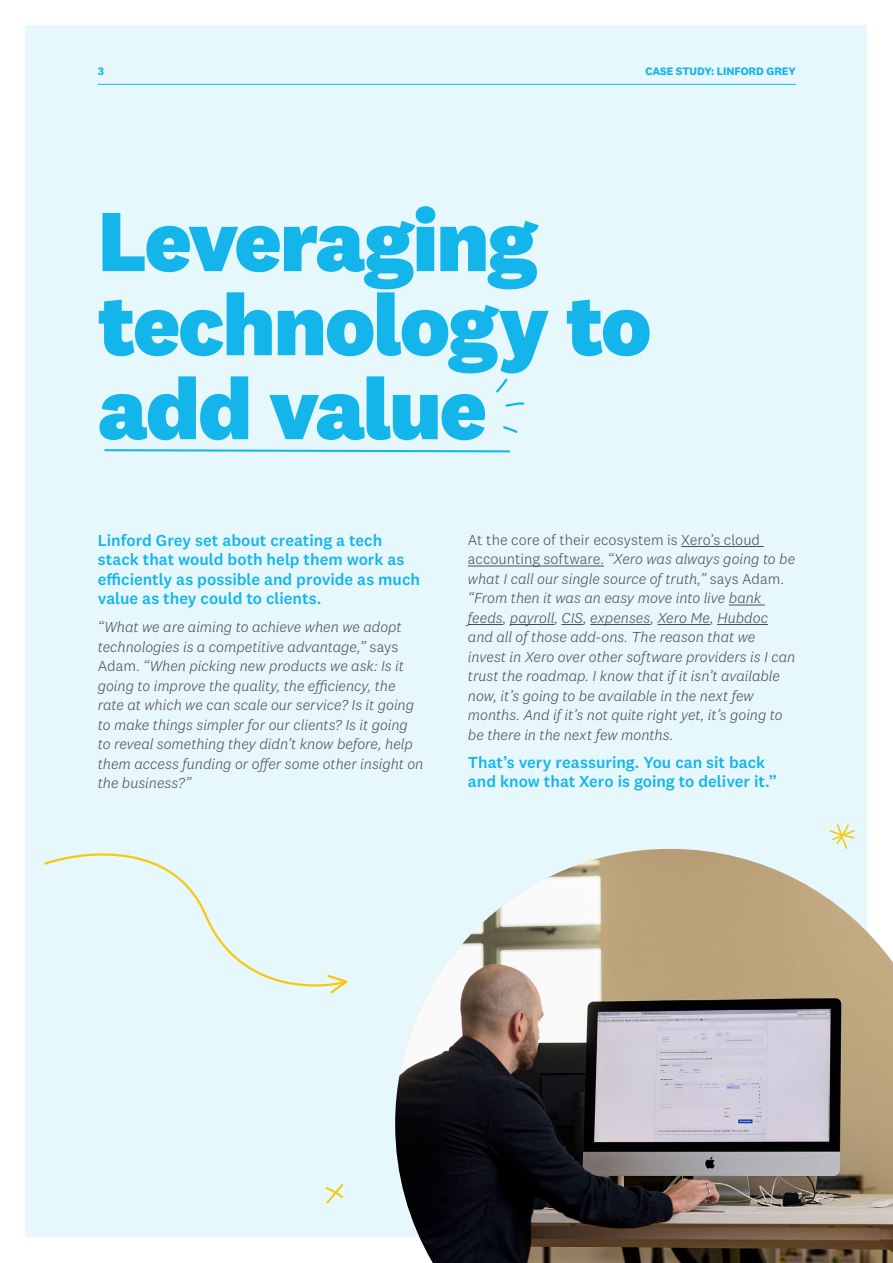
<style>
.page{position:relative;width:893px;height:1263px;background:#fff}
.page>*{position:absolute;margin:0;border:0;box-sizing:border-box;transform-origin:0 0}
.t1{font:800 87px/84px "National 2";letter-spacing:-.02em;color:#13b5ea}
.t2{font:500 16.5px/19.5px "National 2";color:#13b5ea}
.t3{font:italic 300 15px/19.5px "National 2";letter-spacing:-.005em;color:#4d4d4f}
.t4{font:700 11.25px "National 2";color:#13b5ea}
.s1{font-style:normal}
</style>
<div class="page">
<div style="left:26px;top:26px;width:841px;height:1211px;background:#e7f8fd"></div>
<hr style="left:98px;top:84px;width:698px;height:1px;background:#13b5ea">
<svg style="left:104px;top:449px;width:407px;height:4px"></svg>
<hr style="left:681px;top:546px;width:83px;height:1px;background:#4d4d4f">
<hr style="left:468px;top:566px;width:136px;height:1px;background:#4d4d4f">
<hr style="left:729px;top:605px;width:36px;height:1px;background:#4d4d4f">
<hr style="left:468px;top:624px;width:35px;height:1px;background:#4d4d4f">
<hr style="left:510px;top:624px;width:44px;height:1px;background:#4d4d4f">
<svg style="left:561px;top:624px;width:22px;height:1px"></svg>
<hr style="left:590px;top:624px;width:60px;height:1px;background:#4d4d4f">
<hr style="left:657px;top:624px;width:53px;height:1px;background:#4d4d4f">
<hr style="left:717px;top:624px;width:51px;height:1px;background:#4d4d4f">
<svg style="left:496px;top:378px;width:29px;height:55px"></svg>
<img style="left:395px;top:849px;width:498px;height:414px">
<svg style="left:829px;top:823px;width:26px;height:26px"></svg>
<svg style="left:325px;top:1183px;width:19px;height:21px"></svg>
<svg style="left:44px;top:853px;width:304px;height:139px"></svg>
<p class="t4" style="left:98px;top:64px;width:8px">3</p>
<p class="t4" style="left:645px;top:64px;width:152px">CASE STUDY: LINFORD GREY</p>
<h1 class="t1" style="left:98px;top:198px;width:555px">Leveraging technology to add value</h1>
<p class="t2" style="left:98px;top:530px;width:324px">Linford Grey set about creating a tech stack that would both help them work as efficiently as possible and provide as much value as they could to clients.</p>
<p class="t3" style="left:98px;top:617px;width:327px">“What we are aiming to achieve when we adopt technologies is a competitive advantage,” <span class="s1">says Adam.</span> “When picking new products we ask: Is it going to improve the quality, the efficiency, the rate at which we can scale our service? Is it going to make things simpler for our clients? Is it going to reveal something they didn’t know before, help them access funding or offer some other insight on the business?”</p>
<p class="t3" style="left:468px;top:530px;width:329px"><span class="s1">At the core of their ecosystem is Xero’s cloud accounting software.</span> “Xero was always going to be what I call our single source of truth,” <span class="s1">says Adam. </span>“From then it was an easy move into live bank feeds, payroll, CIS, expenses, Xero Me, Hubdoc and all of those add-ons. The reason that we invest in Xero over other software providers is I can trust the roadmap. I know that if it isn’t available now, it’s going to be available in the next few months. And if it’s not quite right yet, it’s going to be there in the next few months.</p>
<p class="t2" style="left:468px;top:752px;width:311px">That’s very reassuring. You can sit back and know that Xero is going to deliver it.”</p>
</div>
